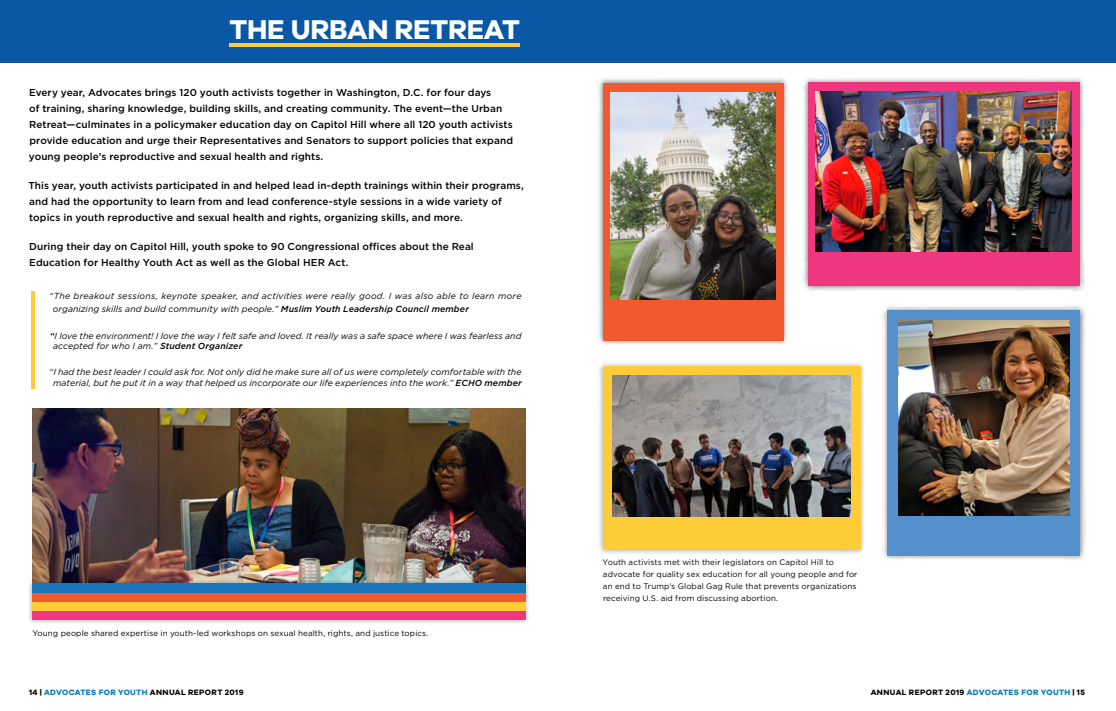
<style>
.page{position:relative;width:1116px;height:711px;background:#fff}
.page>*{position:absolute;margin:0;border:0;box-sizing:border-box;transform-origin:0 0}
.t1{font:700 28px "Galano Grotesque Alt";letter-spacing:-.01em;color:#feffff}
.t2{font:500 10px/16px "Gotham";letter-spacing:.005em;color:#000}
.t3{font:italic 8.8px/10px "Gotham";letter-spacing:.01em;color:#000}
.t4{font:8px/12px "Gotham";letter-spacing:.015em;color:#000}
.t5{font:700 8px "Galano Grotesque Alt";letter-spacing:.045em;color:#000}
.s1{font-weight:500}
.s2{color:#0076c0}
</style>
<div class="page">
<div style="left:882px;top:305px;width:204px;height:255px;background:#000;opacity:.55"></div>
<div style="left:887px;top:310px;width:193px;height:245px;background:#5490cc"></div>
<div style="left:0;top:0;width:1116px;height:63px;background:#0a57a6"></div>
<div style="left:802px;top:77px;width:283px;height:214px;background:#000;opacity:.55"></div>
<div style="left:808px;top:83px;width:272px;height:203px;background:#ee3780"></div>
<img style="left:898px;top:321px;width:171px;height:195px">
<img style="left:32px;top:409px;width:494px;height:170px">
<img style="left:816px;top:92px;width:256px;height:160px">
<hr style="left:230px;top:43px;width:290px;height:3px;background:#fdcc36">
<div style="left:28px;top:579px;width:502px;height:46px;background:#000;opacity:.35"></div>
<div style="left:32px;top:611px;width:494px;height:9px;background:#ee3780"></div>
<div style="left:32px;top:602px;width:494px;height:9px;background:#fdcc36"></div>
<div style="left:32px;top:593px;width:494px;height:9px;background:#f15a2e"></div>
<div style="left:32px;top:584px;width:494px;height:9px;background:#1b75bb"></div>
<div style="left:597px;top:77px;width:192px;height:269px;background:#000;opacity:.55"></div>
<div style="left:603px;top:83px;width:180px;height:258px;background:#f15a2e"></div>
<img style="left:611px;top:93px;width:164px;height:207px">
<div style="left:887px;top:546px;width:193px;height:10px;background:#5490cc"></div>
<div style="left:597px;top:361px;width:269px;height:195px;background:#000;opacity:.35"></div>
<div style="left:603px;top:366px;width:257px;height:184px;background:#fdcc36"></div>
<img style="left:613px;top:376px;width:238px;height:141px">
<hr style="left:31px;top:292px;width:3px;height:97px;background:#fdcc36">
<h1 class="t1" style="left:230px;top:11px;width:292px">THE URBAN RETREAT</h1>
<p class="t2" style="left:29px;top:85px;width:486px">Every year, Advocates brings 120 youth activists together in Washington, D.C. for four days<br>of training, sharing knowledge, building skills, and creating community. The event—the Urban Retreat—culminates in a policymaker education day on Capitol Hill where all 120 youth activists provide education and urge their Representatives and Senators to support policies that expand young people’s reproductive and sexual health and rights.</p>
<p class="t2" style="left:28px;top:178px;width:497px">This year, youth activists participated in and helped lead in-depth trainings within their programs, and had the opportunity to learn from and lead conference-style sessions in a wide variety of topics in youth reproductive and sexual health and rights, organizing skills, and more.</p>
<p class="t2" style="left:29px;top:239px;width:446px">During their day on Capitol Hill, youth spoke to 90 Congressional offices about the Real<br>Education for Healthy Youth Act as well as the Global HER Act.</p>
<p class="t3" style="left:53px;top:290px;width:470px;line-height:12px;text-indent:-4px">“The breakout sessions, keynote speaker, and activities were really good. I was also able to learn more organizing skills and build community with people.” <span class="s1">Muslim Youth Leadership Council member</span></p>
<p class="t3" style="left:53px;top:330px;width:470px;text-indent:-3px"><span class="s1">“</span>I love the environment! I love the way I felt safe and loved. It really was a safe space where I was fearless and accepted for who I am.” <span class="s1">Student Organizer</span></p>
<p class="t3" style="left:49px;top:367px;width:474px;text-align:center">“I had the best leader I could ask for. Not only did he make sure all of us were completely comfortable with the material, but he put it in a way that helped us incorporate our life experiences into the work.” <span class="s1">ECHO member</span></p>
<p class="t4" style="left:32px;top:627px;width:398px">Young people shared expertise in youth-led workshops on sexual health, rights, and justice topics.</p>
<p class="t4" style="left:603px;top:556px;width:257px">Youth activists met with their legislators on Capitol Hill to advocate for quality sex education for all young people and for an end to Trump’s Global Gag Rule that prevents organizations receiving U.S. aid from discussing abortion.</p>
<p class="t5" style="left:29px;top:687px;width:216px">14 | <span class="s2">ADVOCATES FOR YOUTH</span> ANNUAL REPORT 2019</p>
<p class="t5" style="left:871px;top:687px;width:216px">ANNUAL REPORT 2019 <span class="s2">ADVOCATES FOR YOUTH</span> | 15</p>
</div>
